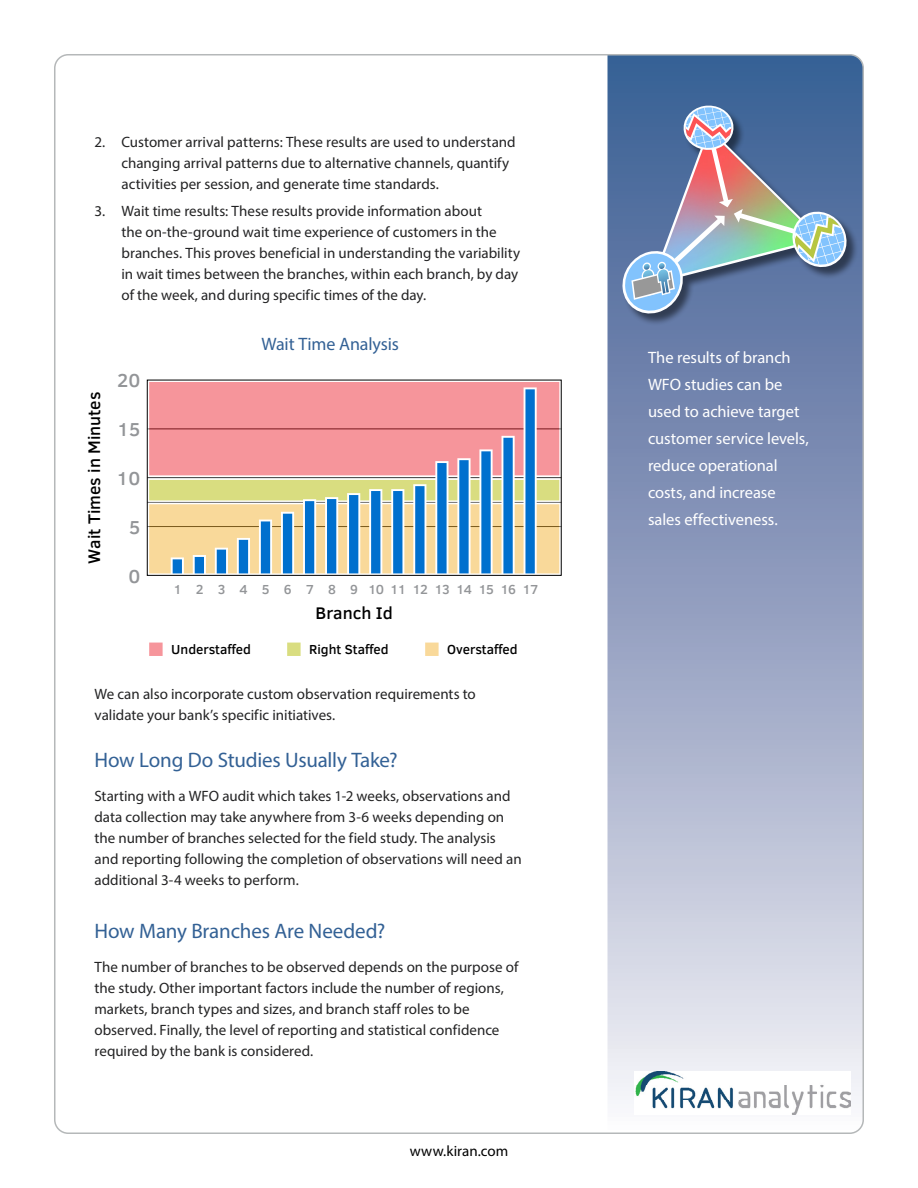
<style>
.page{position:relative;width:918px;height:1188px;background:#fff}
.page>*{position:absolute;margin:0;border:0;box-sizing:border-box;transform-origin:0 0}
.t1{font:21px "Myriad Pro";letter-spacing:-.01em;color:#336195}
.t2{font:500 19.2px "Clear Sans";color:#939598}
.t3{font:18px "Myriad Pro";letter-spacing:-.01em;color:#336195}
.t4{font:500 17.25px "Clear Sans";color:#000}
.t5{font:16.5px/27px "Myriad Pro";letter-spacing:-.005em;color:#fff}
.t6{font:15px/21px "Myriad Pro";color:#232324}
.t7{font:15px "Myriad Pro";letter-spacing:.005em;color:#000}
.t8{font:500 13.35px "Clear Sans";color:#000}
.t9{font:500 13.35px "Clear Sans";letter-spacing:-.05em;color:#939598}
</style>
<div class="page">
<svg style="left:608px;top:57px;width:253px;height:1074px;background:#a0acc8"></svg>
<img style="left:634px;top:1071px;width:216px;height:43px">
<svg style="left:149px;top:642px;width:14px;height:14px"></svg>
<svg style="left:287px;top:642px;width:14px;height:14px"></svg>
<svg style="left:425px;top:642px;width:14px;height:14px"></svg>
<svg style="left:146px;top:379px;width:416px;height:197px;background:#caaaa7"></svg>
<div style="left:623px;top:106px;width:236px;height:220px;background:#000;opacity:.5"></div>
<svg style="left:621px;top:104px;width:229px;height:213px;background:#7488a6"></svg>
<p class="t6" style="left:121px;top:131px;width:396px;text-indent:-27px">2. Customer arrival patterns: These results are used to understand changing arrival patterns due to alternative channels, quantify activities per session, and generate time standards.</p>
<p class="t6" style="left:121px;top:201px;width:400px;text-indent:-27px">3. Wait time results: These results provide information about<br>the on-the-ground wait time experience of customers in the branches. This proves beneficial in understanding the variability in wait times between the branches, within each branch, by day of the week, and during specific times of the day.</p>
<p class="t4" style="left:82px;top:564px;width:173px;rotate:-90deg">Wait Times in Minutes</p>
<p class="t2" style="left:117px;top:367px;width:25px">20</p>
<p class="t2" style="left:117px;top:416px;width:25px">15</p>
<p class="t2" style="left:117px;top:465px;width:25px">10</p>
<p class="t2" style="left:129px;top:514px;width:13px">5</p>
<p class="t2" style="left:129px;top:563px;width:13px">0</p>
<p class="t3" style="left:261px;top:333px;width:139px">Wait Time Analysis</p>
<p class="t9" style="left:173px;top:580px;width:366px">1 2 3 4 5 6 7 8 9 1011121314151617</p>
<p class="t4" style="left:316px;top:601px;width:79px">Branch Id</p>
<p class="t8" style="left:171px;top:640px;width:81px">Understaffed</p>
<p class="t8" style="left:309px;top:640px;width:81px">Right Staffed</p>
<p class="t8" style="left:447px;top:640px;width:72px">Overstaffed</p>
<p class="t6" style="left:94px;top:683px;width:383px">We can also incorporate custom observation requirements to validate your bank’s specific initiatives.</p>
<h1 class="t1" style="left:94px;top:747px;width:305px">How Long Do Studies Usually Take?</h1>
<p class="t6" style="left:94px;top:786px;width:429px">Starting with a WFO audit which takes 1-2 weeks, observations and data collection may take anywhere from 3-6 weeks depending on the number of branches selected for the field study. The analysis and reporting following the completion of observations will need an additional 3-4 weeks to perform.</p>
<h1 class="t1" style="left:94px;top:918px;width:293px">How Many Branches Are Needed?</h1>
<p class="t6" style="left:94px;top:957px;width:425px">The number of branches to be observed depends on the purpose of the study. Other important factors include the number of regions, markets, branch types and sizes, and branch staff roles to be observed. Finally, the level of reporting and statistical confidence required by the bank is considered.</p>
<p class="t7" style="left:410px;top:1142px;width:100px">www.kiran.com</p>
<p class="t5" style="left:648px;top:344px;width:162px">The results of branch<br>WFO studies can be used to achieve target customer service levels, reduce operational costs, and increase sales effectiveness.</p>
</div>
